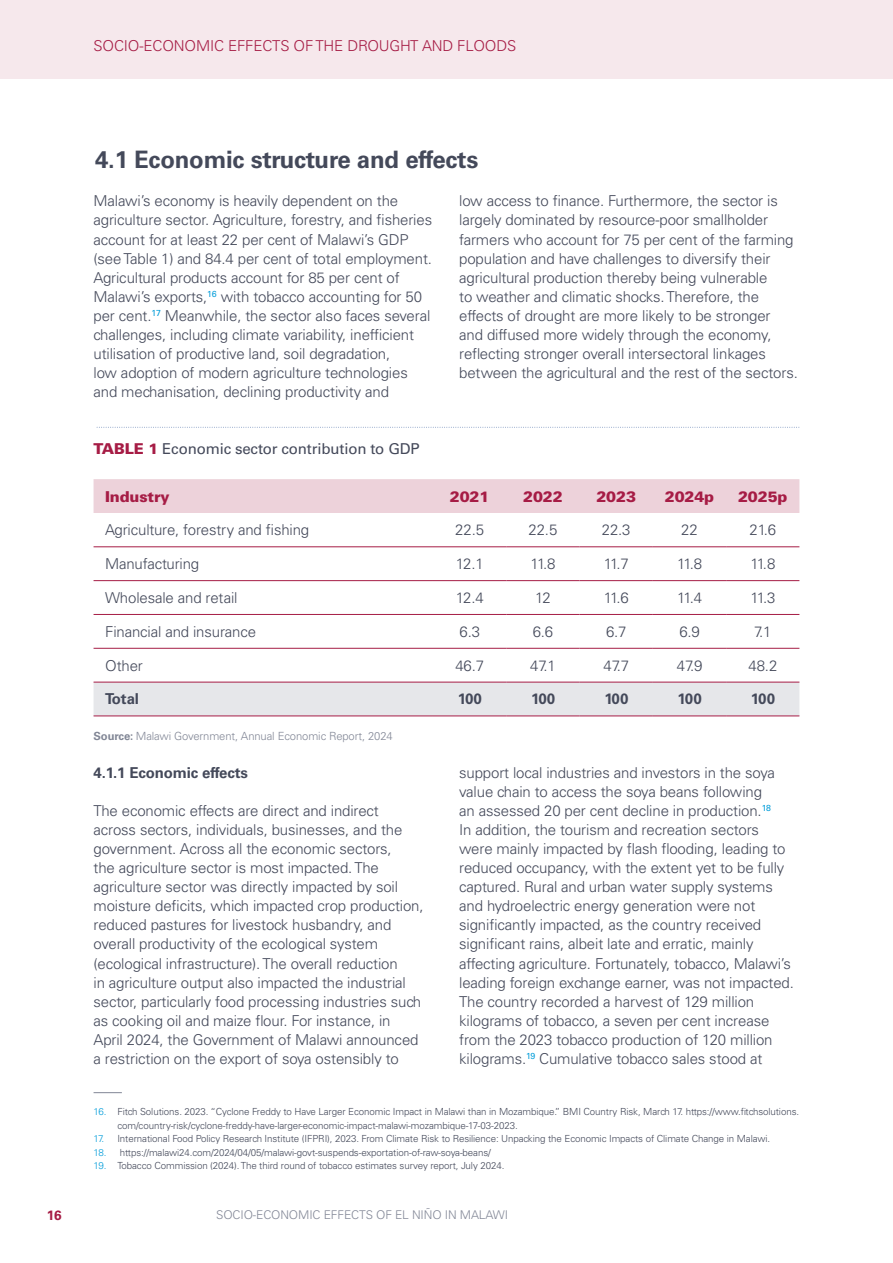
<style>
.page{position:relative;width:893px;height:1263px;background:#fff}
.page>*{position:absolute;margin:0;border:0;box-sizing:border-box;transform-origin:0 0}
.t1{font:700 24px "Univers LT Std";letter-spacing:-.01em;color:#44495a}
.t2{font:300 15px/19px "Univers LT Std";letter-spacing:-.01em;color:#44495a}
.t3{font:300 15px "Univers LT Std";letter-spacing:-.01em;color:#a61c45}
.t4{font:700 15px "Univers LT Std";letter-spacing:-.01em;color:#44495a}
.t5{font:15px "Univers LT Std";letter-spacing:-.01em;color:#44495a}
.t6{font:900 15px "Univers LT Std";letter-spacing:-.01em;color:#a61c45}
.t7{font:700 13.5px "Univers LT Std";color:#a61c45}
.t8{font:300 12px "Univers LT Std";letter-spacing:-.01em;color:#828796}
.t9{font:300 11.25px "Univers LT Std";letter-spacing:-.01em;color:#828796}
.t10{font:300 9.75px/13.5px "Univers LT Std";letter-spacing:-.01em;color:#44495a}
.s1{font-weight:900;color:#a61c45}
.s2{font-weight:700}
.s3{color:#009cd9}
</style>
<div class="page">
<div style="left:0;top:0;width:893px;height:79px;background:#f6e8ec"></div>
<div style="left:94px;top:479px;width:705px;height:34px;background:#edd2da"></div>
<div style="left:94px;top:683px;width:705px;height:32px;background:#e6e7ea"></div>
<hr style="left:94px;top:546px;width:339px;height:1px;background:#a61c45">
<hr style="left:433px;top:546px;width:73px;height:1px;background:#a61c45">
<hr style="left:506px;top:546px;width:74px;height:1px;background:#a61c45">
<hr style="left:580px;top:546px;width:73px;height:1px;background:#a61c45">
<hr style="left:653px;top:546px;width:73px;height:1px;background:#a61c45">
<hr style="left:726px;top:546px;width:73px;height:1px;background:#a61c45">
<hr style="left:94px;top:580px;width:339px;height:1px;background:#a61c45">
<hr style="left:433px;top:580px;width:73px;height:1px;background:#a61c45">
<hr style="left:506px;top:580px;width:74px;height:1px;background:#a61c45">
<hr style="left:580px;top:580px;width:73px;height:1px;background:#a61c45">
<hr style="left:653px;top:580px;width:73px;height:1px;background:#a61c45">
<hr style="left:726px;top:580px;width:73px;height:1px;background:#a61c45">
<hr style="left:94px;top:614px;width:339px;height:1px;background:#a61c45">
<hr style="left:433px;top:614px;width:73px;height:1px;background:#a61c45">
<hr style="left:506px;top:614px;width:74px;height:1px;background:#a61c45">
<hr style="left:580px;top:614px;width:73px;height:1px;background:#a61c45">
<hr style="left:653px;top:614px;width:73px;height:1px;background:#a61c45">
<hr style="left:726px;top:614px;width:73px;height:1px;background:#a61c45">
<hr style="left:94px;top:648px;width:339px;height:1px;background:#a61c45">
<hr style="left:433px;top:648px;width:73px;height:1px;background:#a61c45">
<hr style="left:506px;top:648px;width:74px;height:1px;background:#a61c45">
<hr style="left:580px;top:648px;width:73px;height:1px;background:#a61c45">
<hr style="left:653px;top:648px;width:73px;height:1px;background:#a61c45">
<hr style="left:726px;top:648px;width:73px;height:1px;background:#a61c45">
<hr style="left:94px;top:682px;width:339px;height:1px;background:#a61c45">
<hr style="left:433px;top:682px;width:73px;height:1px;background:#a61c45">
<hr style="left:506px;top:682px;width:74px;height:1px;background:#a61c45">
<hr style="left:580px;top:682px;width:73px;height:1px;background:#a61c45">
<hr style="left:653px;top:682px;width:73px;height:1px;background:#a61c45">
<hr style="left:726px;top:682px;width:73px;height:1px;background:#a61c45">
<hr style="left:94px;top:715px;width:339px;height:1px;background:#a61c45">
<hr style="left:433px;top:715px;width:73px;height:1px;background:#a61c45">
<hr style="left:506px;top:715px;width:74px;height:1px;background:#a61c45">
<hr style="left:580px;top:715px;width:73px;height:1px;background:#a61c45">
<hr style="left:653px;top:715px;width:73px;height:1px;background:#a61c45">
<hr style="left:726px;top:715px;width:73px;height:1px;background:#a61c45">
<svg style="left:94px;top:1092px;width:28px;height:1px"></svg>
<svg style="left:97px;top:427px;width:703px;height:1px"></svg>
<p class="t3" style="left:94px;top:37px;width:424px">SOCIO-ECONOMIC EFFECTS OF THE DROUGHT AND FLOODS</p>
<h1 class="t1" style="left:95px;top:146px;width:385px">4.1 Economic structure and effects</h1>
<p class="t2" style="left:94px;top:192px;width:340px">Malawi’s economy is heavily dependent on the agriculture sector. Agriculture, forestry, and fisheries account for at least 22 per cent of Malawi’s GDP (see Table 1) and 84.4 per cent of total employment.<br>Agricultural products account for 85 per cent of Malawi’s exports,<sup>16</sup> with tobacco accounting for 50 per cent.<sup>17</sup> Meanwhile, the sector also faces several challenges, including climate variability, inefficient utilisation of productive land, soil degradation,<br>low adoption of modern agriculture technologies and mechanisation, declining productivity and</p>
<p class="t2" style="left:459px;top:192px;width:340px">low access to finance. Furthermore, the sector is largely dominated by resource-poor smallholder farmers who account for 75 per cent of the farming population and have challenges to diversify their agricultural production thereby being vulnerable<br>to weather and climatic shocks. Therefore, the effects of drought are more likely to be stronger and diffused more widely through the economy, reflecting stronger overall intersectoral linkages between the agricultural and the rest of the sectors.</p>
<p class="t5" style="left:94px;top:440px;width:328px"><span class="s1">TABLE 1</span> Economic sector contribution to GDP</p>
<p class="t6" style="left:105px;top:487px;width:66px">Industry</p>
<p class="t6" style="left:450px;top:487px;width:41px">2021</p>
<p class="t6" style="left:523px;top:487px;width:41px">2022</p>
<p class="t6" style="left:596px;top:487px;width:41px">2023</p>
<p class="t6" style="left:665px;top:487px;width:51px">2024p</p>
<p class="t6" style="left:738px;top:487px;width:51px">2025p</p>
<p class="t2" style="left:105px;top:520px;width:206px">Agriculture, forestry and fishing</p>
<p class="t2" style="left:455px;top:520px;width:30px">22.5</p>
<p class="t2" style="left:529px;top:520px;width:30px">22.5</p>
<p class="t2" style="left:602px;top:520px;width:30px">22.3</p>
<p class="t2" style="left:681px;top:520px;width:18px">22</p>
<p class="t2" style="left:749px;top:520px;width:28px">21.6</p>
<p class="t2" style="left:105px;top:554px;width:96px">Manufacturing</p>
<p class="t2" style="left:456px;top:554px;width:29px">12.1</p>
<p class="t2" style="left:530px;top:554px;width:26px">11.8</p>
<p class="t2" style="left:604px;top:554px;width:26px">11.7</p>
<p class="t2" style="left:677px;top:554px;width:26px">11.8</p>
<p class="t2" style="left:750px;top:554px;width:26px">11.8</p>
<p class="t2" style="left:105px;top:588px;width:134px">Wholesale and retail</p>
<p class="t2" style="left:456px;top:588px;width:29px">12.4</p>
<p class="t2" style="left:535px;top:588px;width:17px">12</p>
<p class="t2" style="left:604px;top:588px;width:26px">11.6</p>
<p class="t2" style="left:677px;top:588px;width:26px">11.4</p>
<p class="t2" style="left:750px;top:588px;width:26px">11.3</p>
<p class="t2" style="left:105px;top:622px;width:152px">Financial and insurance</p>
<p class="t2" style="left:459px;top:622px;width:22px">6.3</p>
<p class="t2" style="left:533px;top:622px;width:22px">6.6</p>
<p class="t2" style="left:606px;top:622px;width:22px">6.7</p>
<p class="t2" style="left:679px;top:622px;width:22px">6.9</p>
<p class="t2" style="left:754px;top:622px;width:19px">7.1</p>
<p class="t2" style="left:105px;top:656px;width:39px">Other</p>
<p class="t2" style="left:455px;top:656px;width:30px">46.7</p>
<p class="t2" style="left:530px;top:656px;width:27px">47.1</p>
<p class="t2" style="left:604px;top:656px;width:27px">47.7</p>
<p class="t2" style="left:677px;top:656px;width:27px">47.9</p>
<p class="t2" style="left:749px;top:656px;width:30px">48.2</p>
<p class="t4" style="left:105px;top:690px;width:35px">Total</p>
<p class="t4" style="left:458px;top:690px;width:26px">100</p>
<p class="t4" style="left:531px;top:690px;width:26px">100</p>
<p class="t4" style="left:604px;top:690px;width:26px">100</p>
<p class="t4" style="left:678px;top:690px;width:26px">100</p>
<p class="t4" style="left:751px;top:690px;width:26px">100</p>
<p class="t9" style="left:94px;top:729px;width:301px"><span class="s2">Source:</span> Malawi Government, Annual Economic Report, 2024</p>
<p class="t4" style="left:94px;top:764px;width:156px">4.1.1 Economic effects</p>
<p class="t2" style="left:94px;top:801px;width:332px">The economic effects are direct and indirect across sectors, individuals, businesses, and the government. Across all the economic sectors,<br>the agriculture sector is most impacted. The agriculture sector was directly impacted by soil moisture deficits, which impacted crop production, reduced pastures for livestock husbandry, and overall productivity of the ecological system (ecological infrastructure). The overall reduction<br>in agriculture output also impacted the industrial sector, particularly food processing industries such as cooking oil and maize flour. For instance, in April 2024, the Government of Malawi announced a restriction on the export of soya ostensibly to</p>
<p class="t2" style="left:459px;top:763px;width:336px">support local industries and investors in the soya value chain to access the soya beans following<br>an assessed 20 per cent decline in production.<sup>18<br></sup>In addition, the tourism and recreation sectors were mainly impacted by flash flooding, leading to reduced occupancy, with the extent yet to be fully captured. Rural and urban water supply systems and hydroelectric energy generation were not significantly impacted, as the country received significant rains, albeit late and erratic, mainly affecting agriculture. Fortunately, tobacco, Malawi’s leading foreign exchange earner, was not impacted.<br>The country recorded a harvest of 129 million kilograms of tobacco, a seven per cent increase from the 2023 tobacco production of 120 million kilograms.<sup>19</sup> Cumulative tobacco sales stood at</p>
<p class="t10" style="left:117px;top:1105px;width:683px;text-indent:-24px"><span class="s3">16.</span> Fitch Solutions. 2023. “Cyclone Freddy to Have Larger Economic Impact in Malawi than in Mozambique.” BMI Country Risk, March 17. https://www.fitchsolutions. com/country-risk/cyclone-freddy-have-larger-economic-impact-malawi-mozambique-17-03-2023.</p>
<p class="t10" style="left:94px;top:1132px;width:678px"><span class="s3">17.</span> International Food Policy Research Institute (IFPRI), 2023. From Climate Risk to Resilience: Unpacking the Economic Impacts of Climate Change in Malawi.</p>
<p class="t10" style="left:94px;top:1146px;width:399px"><span class="s3">18.</span> https://malawi24.com/2024/04/05/malawi-govt-suspends-exportation-of-raw-soya-beans/</p>
<p class="t10" style="left:94px;top:1159px;width:412px"><span class="s3">19.</span> Tobacco Commission (2024). The third round of tobacco estimates survey report, July 2024.</p>
<p class="t7" style="left:47px;top:1207px;width:16px">16</p>
<p class="t8" style="left:216px;top:1207px;width:293px">SOCIO-ECONOMIC EFFECTS OF EL NIÑO IN MALAWI</p>
</div>
